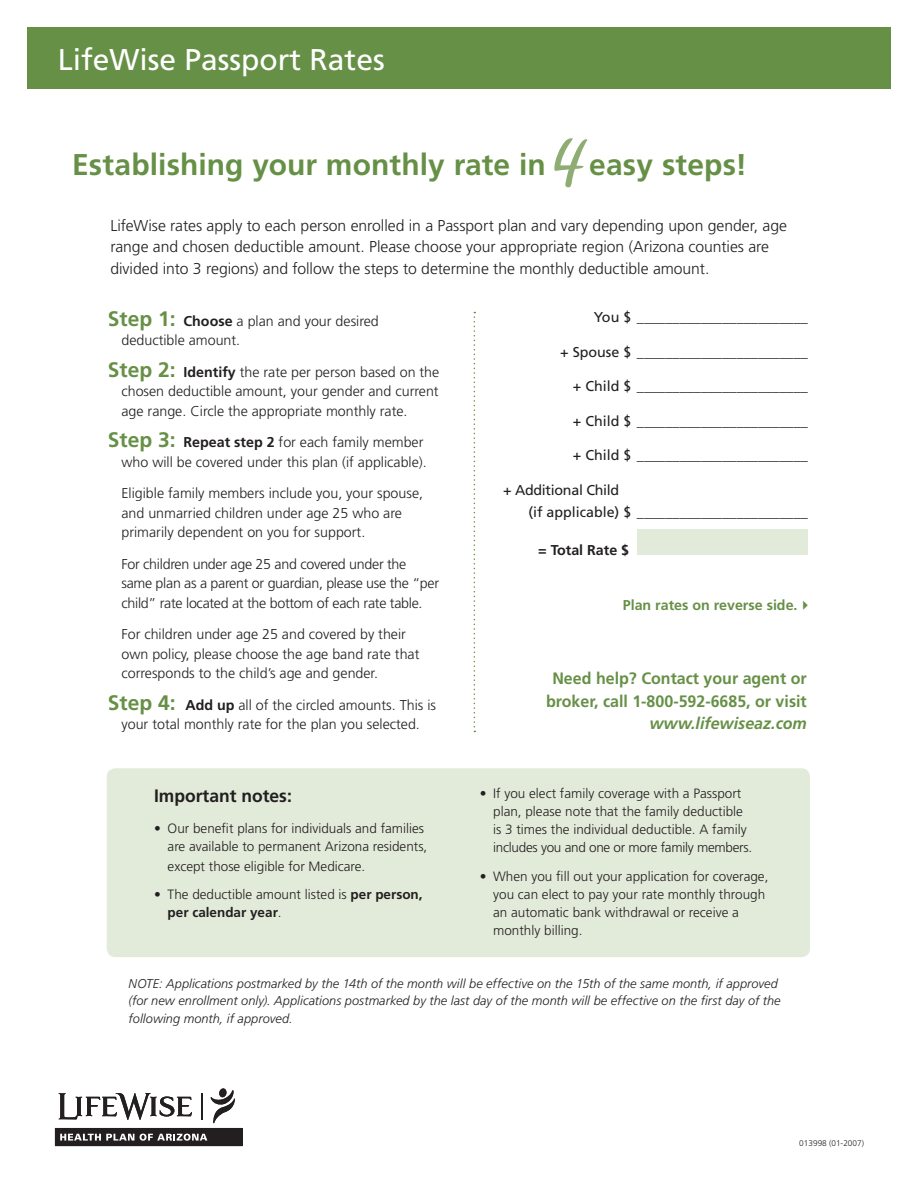
<style>
.page{position:relative;width:918px;height:1188px;background:#fff}
.page>*{position:absolute;margin:0;border:0;box-sizing:border-box;transform-origin:0 0}
.t1{font:700 30px "Frutiger LT Std";letter-spacing:.005em;color:#669046}
.t2{font:30px "Frutiger LT Std";color:#fff}
.t3{font:700 18px "Frutiger LT Std";color:#231f20}
.t4{font:700 16.5px/22.5px "Frutiger LT Std";color:#669046;text-align:center}
.t5{font:italic 700 16.5px "Frutiger LT Std";color:#669046}
.t6{font:300 15.75px/21.8px "Frutiger LT Std";letter-spacing:-.005em;color:#231f20}
.t7{font:300 14.25px/19.5px "Frutiger LT Std";color:#231f20}
.t8{font:14.25px "Frutiger LT Std";color:#231f20}
.t9{font:300 14.25px/19.5px "Frutiger LT Std";letter-spacing:-.02em;color:#231f20}
.t10{font:14.25px/22.5px "Frutiger LT Std";letter-spacing:-.02em;color:#231f20}
.t11{font:700 14.25px "Frutiger LT Std";color:#669046}
.t12{font:700 14.25px "Frutiger LT Std";color:#231f20}
.t13{font:300 13.5px/18px "Frutiger LT Std";color:#231f20}
.t14{font:italic 300 12.75px/17.2px "Frutiger LT Std";letter-spacing:.005em;color:#231f20}
.t15{font:300 8.25px "Frutiger LT Std";color:#231f20}
.s1{font-weight:700;font-size:21px;color:#669046}
.s2{font-weight:700}
</style>
<div class="page">
<div style="left:107px;top:768px;width:703px;height:189px;background:#e2ebda;border-radius:9px"></div>
<div style="left:27px;top:27px;width:864px;height:62px;background:#669046"></div>
<svg style="left:55px;top:1088px;width:187px;height:58px"></svg>
<div style="left:637px;top:529px;width:170px;height:26px;background:#e2ebda"></div>
<svg style="left:474px;top:312px;width:1px;height:420px"></svg>
<svg style="left:554px;top:138px;width:34px;height:50px"></svg>
<h1 class="t2" style="left:58px;top:42px;width:328px">LifeWise Passport Rates</h1>
<h1 class="t1" style="left:72px;top:147px;width:475px">Establishing your monthly rate in</h1>
<h1 class="t1" style="left:589px;top:147px;width:159px">easy steps!</h1>
<p class="t6" style="left:110px;top:215px;width:678px">LifeWise rates apply to each person enrolled in a Passport plan and vary depending upon gender, age range and chosen deductible amount. Please choose your appropriate region (Arizona counties are divided into 3 regions) and follow the steps to determine the monthly deductible amount.</p>
<p class="t7" style="left:121px;top:311px;width:259px;text-indent:-13px"><span class="s1">Step 1:</span> <span class="s2">Choose</span> a plan and your desired deductible amount.</p>
<p class="t7" style="left:121px;top:362px;width:319px;text-align:justify;text-indent:-13px"><span class="s1">Step 2:</span> <span class="s2">Identify</span> the rate per person based on the chosen deductible amount, your gender and current age range. Circle the appropriate monthly rate.</p>
<p class="t7" style="left:108px;top:433px;width:320px;text-align:right"><span class="s1">Step 3:</span> <span class="s2">Repeat step 2</span> for each family member who will be covered under this plan (if applicable).</p>
<p class="t7" style="left:121px;top:484px;width:303px">Eligible family members include you, your spouse, and unmarried children under age 25 who are primarily dependent on you for support.</p>
<p class="t9" style="left:121px;top:554px;width:319px">For children under age 25 and covered under the same plan as a parent or guardian, please use the “per child” rate located at the bottom of each rate table.</p>
<p class="t7" style="left:121px;top:625px;width:300px">For children under age 25 and covered by their own policy, please choose the age band rate that corresponds to the child’s age and gender.</p>
<p class="t7" style="left:108px;top:695px;width:330px;text-align:center"><span class="s1">Step 4:</span> <span class="s2">Add up</span> all of the circled amounts. This is your total monthly rate for the plan you selected.</p>
<p class="t3" style="left:154px;top:785px;width:139px">Important notes:</p>
<p class="t13" style="left:154px;top:820px;width:275px;text-align:right">• Our benefit plans for individuals and families are available to permanent Arizona residents,</p>
<p class="t13" style="left:168px;top:857px;width:199px">except those eligible for Medicare.</p>
<p class="t13" style="left:168px;top:886px;width:257px;text-indent:-14px">• The deductible amount listed is <span class="s2">per person, per calendar year</span>.</p>
<p class="t8" style="left:594px;top:309px;width:216px">You $ ________________________</p>
<p class="t8" style="left:560px;top:343px;width:249px">+ Spouse $ ________________________</p>
<p class="t8" style="left:573px;top:378px;width:237px">+ Child $ ________________________</p>
<p class="t8" style="left:573px;top:412px;width:237px">+ Child $ ________________________</p>
<p class="t8" style="left:573px;top:447px;width:237px">+ Child $ ________________________</p>
<p class="t10" style="left:528px;top:478px;width:281px;text-indent:-25px">+ Additional Child<br>(if applicable) $ ________________________</p>
<p class="t12" style="left:538px;top:541px;width:92px">= Total Rate $</p>
<p class="t11" style="left:623px;top:597px;width:176px">Plan rates on reverse side.</p>
<p class="t4" style="left:546px;top:667px;width:262px">Need help? Contact your agent or broker, call 1-800-592-6685, or visit</p>
<p class="t5" style="left:649px;top:714px;width:159px">www.lifewiseaz.com</p>
<p class="t13" style="left:493px;top:785px;width:260px;text-indent:-14px">• If you elect family coverage with a Passport plan, please note that the family deductible is 3 times the individual deductible. A family includes you and one or more family members.</p>
<p class="t13" style="left:493px;top:868px;width:277px;text-indent:-14px">• When you fill out your application for coverage, you can elect to pay your rate monthly through an automatic bank withdrawal or receive a monthly billing.</p>
<p class="t14" style="left:129px;top:975px;width:654px">NOTE: Applications postmarked by the 14th of the month will be effective on the 15th of the same month, if approved (for new enrollment only). Applications postmarked by the last day of the month will be effective on the first day of the following month, if approved.</p>
<p class="t15" style="left:799px;top:1139px;width:66px">013998 (01-2007)</p>
</div>
